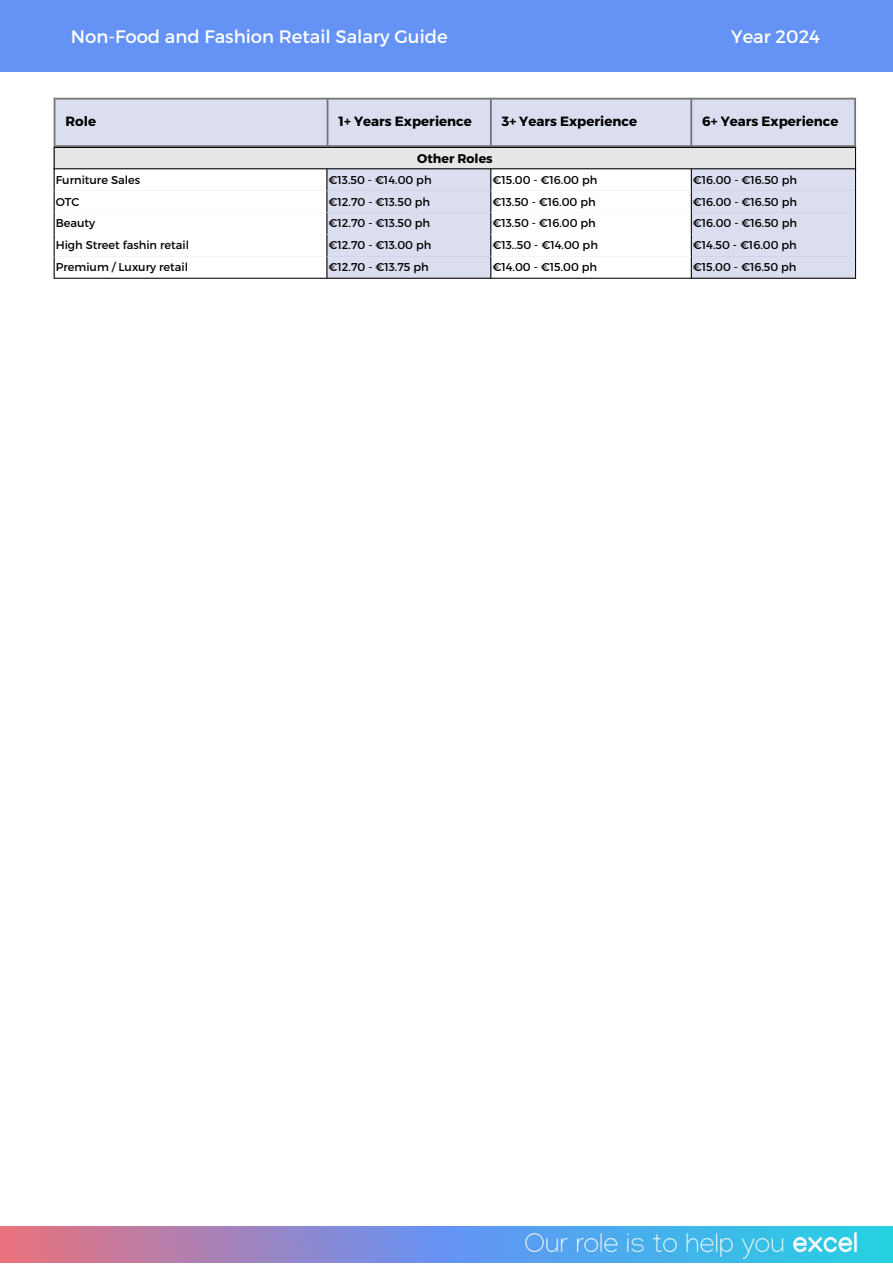
<style>
.page{position:relative;width:893px;height:1264px;background:#fff}
.page>*{position:absolute;margin:0;border:0;box-sizing:border-box;transform-origin:0 0}
.t1{font:18px "Montserrat";color:#fff}
.t2{font:700 13.35px "Montserrat";color:#000}
.t3{font:700 12.6px "Montserrat";color:#000}
.t4{font:11.4px "Montserrat";color:#000}
</style>
<div class="page">
<div style="left:0;top:0;width:892px;height:71px;background:#6593f5"></div>
<img style="left:0;top:1226px;width:892px;height:36px">
<div style="left:54px;top:147px;width:801px;height:22px;background:#e5e6e7"></div>
<svg style="left:327px;top:169px;width:528px;height:109px;fill:#dadeef"></svg>
<hr style="left:54px;top:148px;width:1px;height:130px;background:#000">
<hr style="left:326px;top:169px;width:1px;height:109px;background:#000">
<hr style="left:490px;top:169px;width:1px;height:109px;background:#000">
<hr style="left:690px;top:169px;width:1px;height:109px;background:#000">
<hr style="left:855px;top:148px;width:1px;height:130px;background:#000">
<hr style="left:54px;top:147px;width:802px;height:1px;background:#000">
<hr style="left:54px;top:168px;width:802px;height:1px;background:#000">
<hr style="left:54px;top:278px;width:802px;height:1px;background:#000">
<hr style="left:491px;top:190px;width:199px;height:1px;background:#fff">
<hr style="left:491px;top:212px;width:199px;height:1px;background:#fff">
<hr style="left:491px;top:234px;width:199px;height:1px;background:#fff">
<hr style="left:491px;top:256px;width:199px;height:1px;background:#fff">
<hr style="left:327px;top:190px;width:163px;height:1px;background:#dadeef">
<hr style="left:691px;top:190px;width:164px;height:1px;background:#dadeef">
<hr style="left:327px;top:212px;width:163px;height:1px;background:#dadeef">
<hr style="left:691px;top:212px;width:164px;height:1px;background:#dadeef">
<hr style="left:327px;top:234px;width:163px;height:1px;background:#dadeef">
<hr style="left:691px;top:234px;width:164px;height:1px;background:#dadeef">
<hr style="left:327px;top:256px;width:163px;height:1px;background:#dadeef">
<hr style="left:691px;top:256px;width:164px;height:1px;background:#dadeef">
<div style="left:55px;top:99px;width:799px;height:46px;background:#dadeef"></div>
<hr style="left:54px;top:99px;width:1px;height:46px;background:#737373">
<hr style="left:326px;top:99px;width:2px;height:46px;background:#737373">
<hr style="left:490px;top:99px;width:1px;height:46px;background:#737373">
<hr style="left:690px;top:99px;width:2px;height:46px;background:#737373">
<hr style="left:854px;top:99px;width:2px;height:46px;background:#737373">
<hr style="left:54px;top:98px;width:802px;height:1px;background:#737373">
<hr style="left:54px;top:145px;width:802px;height:2px;background:#737373">
<p class="t1" style="left:71px;top:25px;width:378px">Non-Food and Fashion Retail Salary Guide</p>
<p class="t1" style="left:731px;top:25px;width:90px">Year 2024</p>
<p class="t2" style="left:66px;top:113px;width:32px">Role</p>
<p class="t2" style="left:338px;top:113px;width:135px">1+ Years Experience</p>
<p class="t2" style="left:502px;top:113px;width:137px">3+ Years Experience</p>
<p class="t2" style="left:702px;top:113px;width:138px">6+ Years Experience</p>
<p class="t3" style="left:417px;top:151px;width:77px">Other Roles</p>
<p class="t4" style="left:56px;top:172px;width:86px">Furniture Sales</p>
<p class="t4" style="left:328px;top:172px;width:105px">€13.50 - €14.00 ph</p>
<p class="t4" style="left:492px;top:172px;width:106px">€15.00 - €16.00 ph</p>
<p class="t4" style="left:692px;top:172px;width:106px">€16.00 - €16.50 ph</p>
<p class="t4" style="left:56px;top:194px;width:25px">OTC</p>
<p class="t4" style="left:328px;top:194px;width:103px">€12.70 - €13.50 ph</p>
<p class="t4" style="left:492px;top:194px;width:105px">€13.50 - €16.00 ph</p>
<p class="t4" style="left:692px;top:194px;width:106px">€16.00 - €16.50 ph</p>
<p class="t4" style="left:56px;top:216px;width:41px">Beauty</p>
<p class="t4" style="left:328px;top:216px;width:103px">€12.70 - €13.50 ph</p>
<p class="t4" style="left:492px;top:216px;width:105px">€13.50 - €16.00 ph</p>
<p class="t4" style="left:692px;top:216px;width:106px">€16.00 - €16.50 ph</p>
<p class="t4" style="left:56px;top:238px;width:135px">High Street fashin retail</p>
<p class="t4" style="left:328px;top:238px;width:104px">€12.70 - €13.00 ph</p>
<p class="t4" style="left:492px;top:238px;width:107px">€13..50 - €14.00 ph</p>
<p class="t4" style="left:692px;top:238px;width:105px">€14.50 - €16.00 ph</p>
<p class="t4" style="left:56px;top:260px;width:134px">Premium / Luxury retail</p>
<p class="t4" style="left:328px;top:260px;width:102px">€12.70 - €13.75 ph</p>
<p class="t4" style="left:492px;top:260px;width:106px">€14.00 - €15.00 ph</p>
<p class="t4" style="left:692px;top:260px;width:105px">€15.00 - €16.50 ph</p>
</div>
